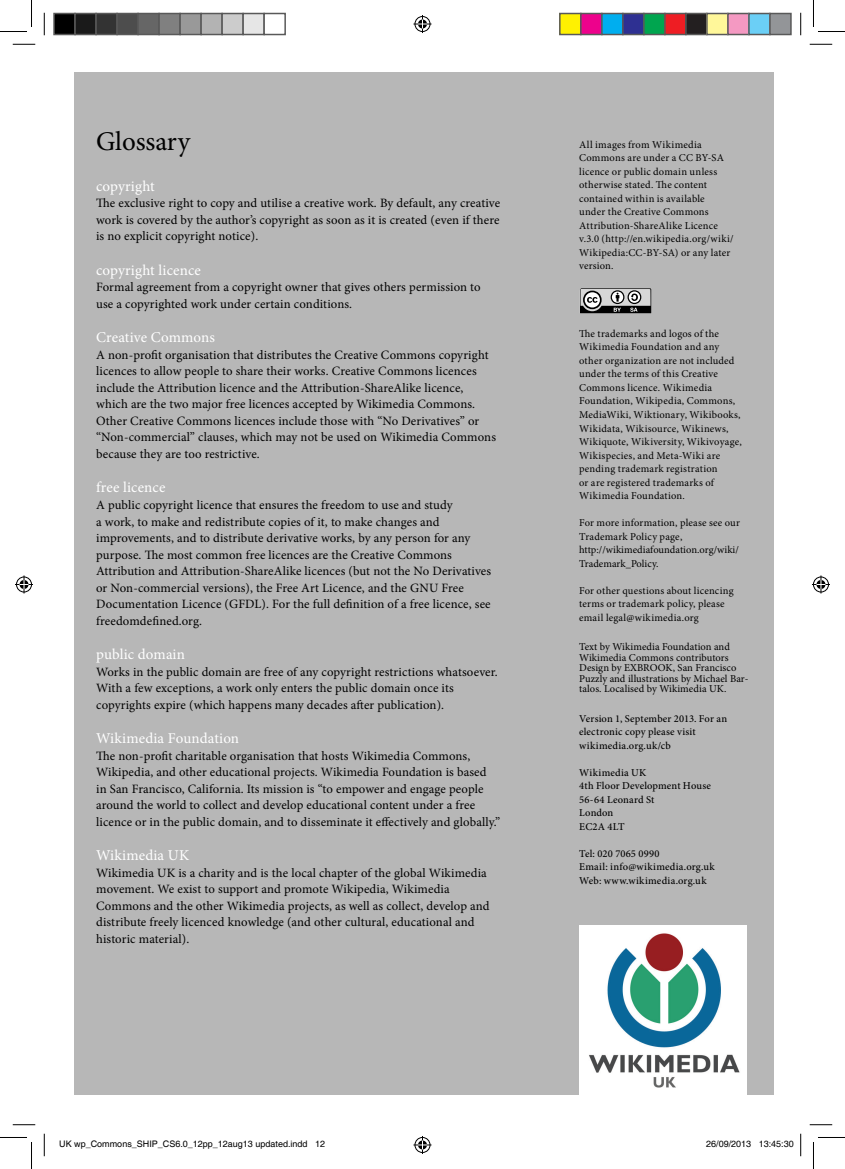
<style>
.page{position:relative;width:845px;height:1169px;background:#fff}
.page>*{position:absolute;margin:0;border:0;box-sizing:border-box;transform-origin:0 0}
.t1{font:27px "Minion Pro";letter-spacing:-.005em;color:#000}
.t2{font:15px "Minion Pro";letter-spacing:.01em;color:#fff}
.t3{font:12.75px/16.5px "Minion Pro";letter-spacing:.01em;color:#000}
.t4{font:10.5px/13.5px "Minion Pro";letter-spacing:.015em;color:#000}
.t5{font:500 10.5px/13.5px "Minion Pro";letter-spacing:.015em;color:#000}
.t6{font:9px "Helvetica";color:#000}
</style>
<div class="page">
<div style="left:74px;top:72px;width:700px;height:1022px;background:#b7b7b7"></div>
<svg style="left:580px;top:288px;width:71px;height:25px;background:#848484"></svg>
<img style="left:579px;top:926px;width:167px;height:168px">
<svg style="left:13px;top:44px;width:22px;height:1px"></svg>
<svg style="left:809px;top:44px;width:23px;height:1px"></svg>
<svg style="left:13px;top:1124px;width:22px;height:1px"></svg>
<svg style="left:809px;top:1124px;width:23px;height:1px"></svg>
<svg style="left:44px;top:13px;width:1px;height:22px"></svg>
<svg style="left:44px;top:1133px;width:1px;height:23px"></svg>
<svg style="left:800px;top:13px;width:1px;height:22px"></svg>
<svg style="left:800px;top:1133px;width:1px;height:23px"></svg>
<svg style="left:0;top:0;width:32px;height:32px"></svg>
<svg style="left:0;top:1137px;width:32px;height:32px"></svg>
<svg style="left:813px;top:0;width:32px;height:32px"></svg>
<svg style="left:813px;top:1137px;width:32px;height:32px"></svg>
<svg style="left:413px;top:15px;width:18px;height:18px"></svg>
<svg style="left:413px;top:1136px;width:18px;height:18px"></svg>
<svg style="left:15px;top:575px;width:18px;height:18px"></svg>
<svg style="left:812px;top:575px;width:18px;height:18px"></svg>
<div style="left:54px;top:14px;width:21px;height:21px;background:#000"></div>
<div style="left:53px;top:13px;width:23px;height:22px;border:2px solid #595959"></div>
<div style="left:75px;top:14px;width:21px;height:21px;background:#1a1a1a"></div>
<div style="left:74px;top:13px;width:23px;height:22px;border:2px solid #595959"></div>
<div style="left:96px;top:14px;width:21px;height:21px;background:#333"></div>
<div style="left:95px;top:13px;width:23px;height:22px;border:2px solid #595959"></div>
<div style="left:117px;top:14px;width:21px;height:21px;background:#4d4d4d"></div>
<div style="left:116px;top:13px;width:23px;height:22px;border:2px solid #595959"></div>
<div style="left:138px;top:14px;width:21px;height:21px;background:#666"></div>
<div style="left:137px;top:13px;width:23px;height:22px;border:2px solid #595959"></div>
<div style="left:159px;top:14px;width:21px;height:21px;background:#808080"></div>
<div style="left:158px;top:13px;width:23px;height:22px;border:2px solid #595959"></div>
<div style="left:180px;top:14px;width:21px;height:21px;background:#999"></div>
<div style="left:179px;top:13px;width:23px;height:22px;border:2px solid #595959"></div>
<div style="left:201px;top:14px;width:21px;height:21px;background:#b3b3b3"></div>
<div style="left:200px;top:13px;width:23px;height:22px;border:2px solid #595959"></div>
<div style="left:222px;top:14px;width:21px;height:21px;background:#ccc"></div>
<div style="left:221px;top:13px;width:23px;height:22px;border:2px solid #595959"></div>
<div style="left:243px;top:14px;width:21px;height:21px;background:#e6e6e6"></div>
<div style="left:242px;top:13px;width:23px;height:22px;border:2px solid #595959"></div>
<div style="left:263px;top:13px;width:23px;height:22px;border:2px solid #595959"></div>
<div style="left:560px;top:14px;width:21px;height:21px;background:#fff101"></div>
<div style="left:559px;top:13px;width:22px;height:22px;border:2px solid #595959"></div>
<div style="left:581px;top:14px;width:21px;height:21px;background:#ed028c"></div>
<div style="left:580px;top:13px;width:22px;height:22px;border:2px solid #595959"></div>
<div style="left:602px;top:14px;width:21px;height:21px;background:#00aeef"></div>
<div style="left:601px;top:13px;width:22px;height:22px;border:2px solid #595959"></div>
<div style="left:623px;top:14px;width:21px;height:21px;background:#2e3092"></div>
<div style="left:622px;top:13px;width:22px;height:22px;border:2px solid #595959"></div>
<div style="left:644px;top:14px;width:21px;height:21px;background:#00a54f"></div>
<div style="left:643px;top:13px;width:22px;height:22px;border:2px solid #595959"></div>
<div style="left:665px;top:14px;width:21px;height:21px;background:#ee1d23"></div>
<div style="left:664px;top:13px;width:22px;height:22px;border:2px solid #595959"></div>
<div style="left:686px;top:14px;width:21px;height:21px;background:#231f20"></div>
<div style="left:685px;top:13px;width:22px;height:22px;border:2px solid #595959"></div>
<div style="left:707px;top:14px;width:21px;height:21px;background:#fff79a"></div>
<div style="left:706px;top:13px;width:22px;height:22px;border:2px solid #595959"></div>
<div style="left:728px;top:14px;width:21px;height:21px;background:#f499c2"></div>
<div style="left:727px;top:13px;width:22px;height:22px;border:2px solid #595959"></div>
<div style="left:749px;top:14px;width:21px;height:21px;background:#6bcff6"></div>
<div style="left:748px;top:13px;width:22px;height:22px;border:2px solid #595959"></div>
<div style="left:770px;top:14px;width:21px;height:21px;background:#939598"></div>
<div style="left:769px;top:13px;width:22px;height:22px;border:2px solid #595959"></div>
<p class="t1" style="left:96px;top:124px;width:95px">Glossary</p>
<p class="t2" style="left:96px;top:176px;width:60px">copyright</p>
<p class="t3" style="left:96px;top:195px;width:405px;text-align:justify">The exclusive right to copy and utilise a creative work. By default, any creative work is covered by the author’s copyright as soon as it is created (even if there is no explicit copyright notice).</p>
<p class="t2" style="left:96px;top:260px;width:106px">copyright licence</p>
<p class="t3" style="left:96px;top:279px;width:386px">Formal agreement from a copyright owner that gives others permission to use a copyrighted work under certain conditions.</p>
<p class="t2" style="left:96px;top:327px;width:120px">Creative Commons</p>
<p class="t3" style="left:96px;top:347px;width:401px">A non-profit organisation that distributes the Creative Commons copyright licences to allow people to share their works. Creative Commons licences include the Attribution licence and the Attribution-ShareAlike licence, which are the two major free licences accepted by Wikimedia Commons.<br>Other Creative Commons licences include those with “No Derivatives” or “Non-commercial” clauses, which may not be used on Wikimedia Commons because they are too restrictive.</p>
<p class="t2" style="left:96px;top:477px;width:71px">free licence</p>
<p class="t3" style="left:96px;top:497px;width:396px">A public copyright licence that ensures the freedom to use and study<br>a work, to make and redistribute copies of it, to make changes and improvements, and to distribute derivative works, by any person for any purpose. The most common free licences are the Creative Commons Attribution and Attribution-ShareAlike licences (but not the No Derivatives or Non-commercial versions), the Free Art Licence, and the GNU Free Documentation Licence (GFDL). For the full definition of a free licence, see freedomdefined.org.</p>
<p class="t2" style="left:96px;top:644px;width:90px">public domain</p>
<p class="t3" style="left:96px;top:663px;width:403px">Works in the public domain are free of any copyright restrictions whatsoever.<br>With a few exceptions, a work only enters the public domain once its copyrights expire (which happens many decades after publication).</p>
<p class="t2" style="left:96px;top:728px;width:144px">Wikimedia Foundation</p>
<p class="t3" style="left:96px;top:747px;width:405px">The non-profit charitable organisation that hosts Wikimedia Commons, Wikipedia, and other educational projects. Wikimedia Foundation is based in San Francisco, California. Its mission is “to empower and engage people around the world to collect and develop educational content under a free licence or in the public domain, and to disseminate it effectively and globally.”</p>
<p class="t2" style="left:96px;top:845px;width:95px">Wikimedia UK</p>
<p class="t3" style="left:96px;top:864px;width:395px">Wikimedia UK is a charity and is the local chapter of the global Wikimedia movement. We exist to support and promote Wikipedia, Wikimedia Commons and the other Wikimedia projects, as well as collect, develop and distribute freely licenced knowledge (and other cultural, educational and historic material).</p>
<p class="t4" style="left:579px;top:138px;width:156px">All images from Wikimedia<br>Commons are under a CC BY-SA licence or public domain unless otherwise stated. The content contained within is available<br>under the Creative Commons<br>Attribution-ShareAlike Licence v.3.0 (http://en.wikipedia.org/wiki/<br>Wikipedia:CC-BY-SA) or any later version.</p>
<p class="t4" style="left:579px;top:327px;width:164px">The trademarks and logos of the<br>Wikimedia Foundation and any other organization are not included under the terms of this Creative<br>Commons licence. Wikimedia<br>Foundation, Wikipedia, Commons,<br>MediaWiki, Wiktionary, Wikibooks,<br>Wikidata, Wikisource, Wikinews,<br>Wikiquote, Wikiversity, Wikivoyage,<br>Wikispecies, and Meta-Wiki are pending trademark registration<br>or are registered trademarks of<br>Wikimedia Foundation.</p>
<p class="t4" style="left:579px;top:516px;width:162px">For more information, please see our<br>Trademark Policy page, http://wikimediafoundation.org/wiki/<br>Trademark_Policy.</p>
<p class="t4" style="left:579px;top:583px;width:156px">For other questions about licencing terms or trademark policy, please email legal@wikimedia.org</p>
<p class="t4" style="left:579px;top:642px;width:171px;line-height:10.5px">Text by Wikimedia Foundation and Wikimedia Commons contributors Design by EXBROOK, San Francisco Puzzly and illustrations by Michael Bar&shy;talos. Localised by Wikimedia UK.</p>
<p class="t5" style="left:579px;top:711px;width:149px">Version 1, September 2013. For an electronic copy please visit wikimedia.org.uk/cb</p>
<p class="t5" style="left:579px;top:765px;width:69px">Wikimedia UK</p>
<p class="t5" style="left:579px;top:779px;width:133px">4th Floor Development House</p>
<p class="t5" style="left:579px;top:792px;width:77px">56-64 Leonard St</p>
<p class="t5" style="left:579px;top:806px;width:36px">London</p>
<p class="t5" style="left:579px;top:819px;width:47px">EC2A 4LT</p>
<p class="t5" style="left:579px;top:846px;width:82px">Tel: 020 7065 0990</p>
<p class="t5" style="left:579px;top:860px;width:137px">Email: info@wikimedia.org.uk</p>
<p class="t5" style="left:579px;top:873px;width:129px">Web: www.wikimedia.org.uk</p>
<p class="t6" style="left:59px;top:1138px;width:267px">UK wp_Commons_SHIP_CS6.0_12pp_12aug13 updated.indd 12</p>
<p class="t6" style="left:706px;top:1138px;width:89px">26/09/2013 13:45:30</p>
</div>
